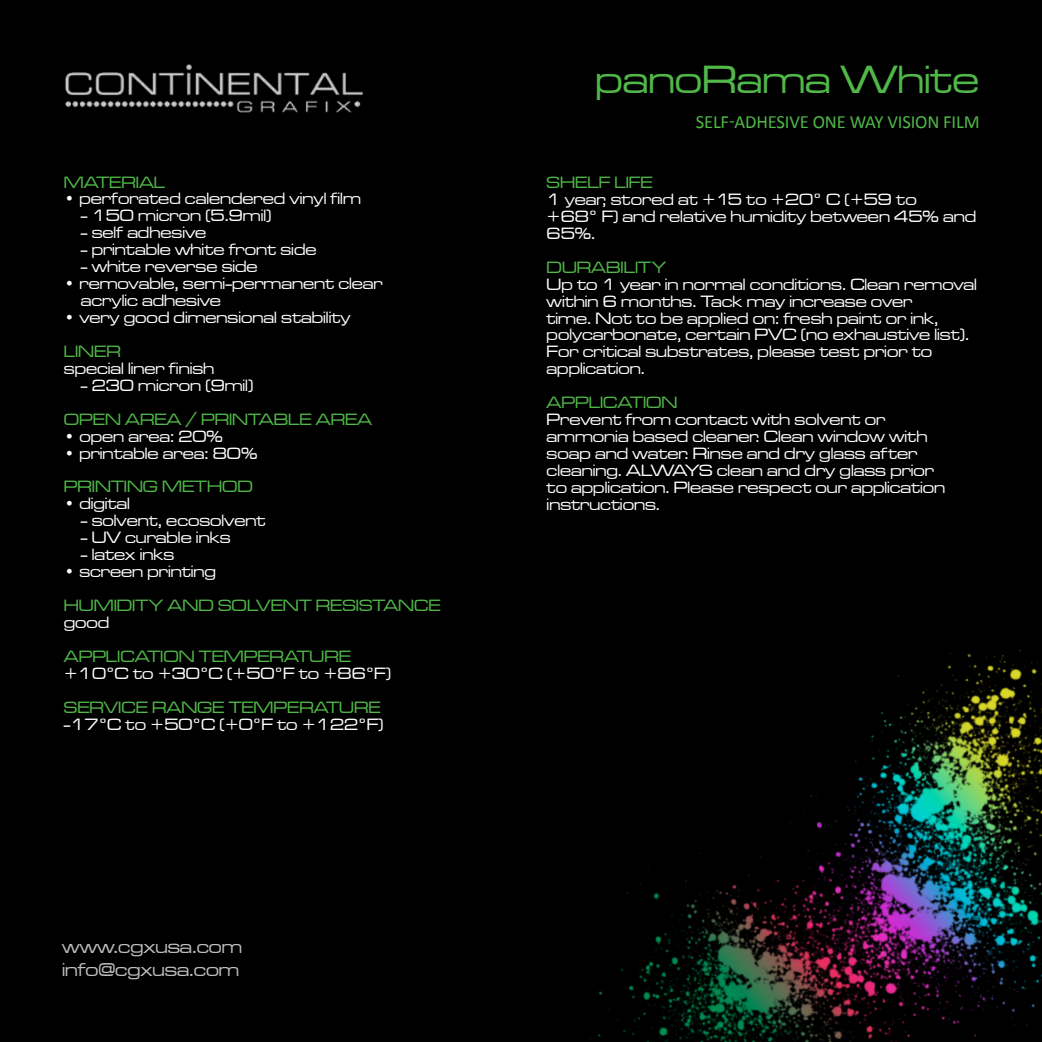
<style>
.page{position:relative;width:1042px;height:1042px;background:#000}
.page>*{position:absolute;margin:0;border:0;box-sizing:border-box;transform-origin:0 0}
.t1{font:40.6px "Microgramma D Medi Exte";color:#50b848}
.t2{font:19.25px/23.1px "Microgramma D Medi Exte";color:#c0bfbf}
.t3{font:18.72px "Calibri";letter-spacing:-.01em;color:#50b848}
.t4{font:16.97px/17px "Microgramma D Medi Exte";color:#fff}
.t5{font:16.97px "Microgramma D Medi Exte";color:#50b848}
</style>
<div class="page">
<img style="left:589px;top:649px;width:453px;height:393px">
<img style="left:65px;top:64px;width:299px;height:49px">
<p class="t5" style="left:64px;top:171px;width:103px">MATERIAL</p>
<p class="t4" style="left:64px;top:190px;width:298px">• perforated calendered vinyl film</p>
<p class="t4" style="left:81px;top:207px;width:192px">- 150 micron (5.9mil)</p>
<p class="t4" style="left:81px;top:224px;width:127px">- self adhesive</p>
<p class="t4" style="left:81px;top:241px;width:237px">- printable white front side</p>
<p class="t4" style="left:81px;top:258px;width:178px">- white reverse side</p>
<p class="t4" style="left:81px;top:275px;width:303px;text-indent:-17px">• removable, semi-permanent clear acrylic adhesive</p>
<p class="t4" style="left:64px;top:308px;width:288px">• very good dimensional stability</p>
<p class="t5" style="left:64px;top:340px;width:58px">LINER</p>
<p class="t4" style="left:64px;top:359px;width:152px">special liner finish</p>
<p class="t4" style="left:81px;top:376px;width:174px">- 230 micron (9mil)</p>
<p class="t5" style="left:64px;top:408px;width:310px">OPEN AREA / PRINTABLE AREA</p>
<p class="t4" style="left:64px;top:427px;width:161px">• open area: 20%</p>
<p class="t4" style="left:64px;top:444px;width:195px">• printable area: 80%</p>
<p class="t5" style="left:64px;top:476px;width:191px">PRINTING METHOD</p>
<p class="t4" style="left:64px;top:495px;width:68px">• digital</p>
<p class="t4" style="left:81px;top:512px;width:186px">- solvent, ecosolvent</p>
<p class="t4" style="left:81px;top:529px;width:151px">- UV curable inks</p>
<p class="t4" style="left:81px;top:546px;width:95px">- latex inks</p>
<p class="t4" style="left:64px;top:562px;width:154px">• screen printing</p>
<p class="t5" style="left:64px;top:594px;width:378px">HUMIDITY AND SOLVENT RESISTANCE</p>
<p class="t4" style="left:64px;top:613px;width:47px">good</p>
<p class="t5" style="left:64px;top:645px;width:289px">APPLICATION TEMPERATURE</p>
<p class="t4" style="left:64px;top:664px;width:328px">+10°C to +30°C (+50°F to +86°F)</p>
<p class="t5" style="left:64px;top:696px;width:318px">SERVICE RANGE TEMPERATURE</p>
<p class="t4" style="left:64px;top:715px;width:321px">-17°C to +50°C (+0°F to +122°F)</p>
<p class="t2" style="left:62px;top:934px;width:181px">www.cgxusa.com info@cgxusa.com</p>
<h1 class="t1" style="left:595px;top:54px;width:385px">panoRama White</h1>
<p class="t3" style="left:696px;top:110px;width:285px">SELF-ADHESIVE ONE WAY VISION FILM</p>
<p class="t5" style="left:547px;top:172px;width:107px">SHELF LIFE</p>
<p class="t4" style="left:547px;top:190px;width:431px">1 year, stored at +15 to +20° C (+59 to<br>+68° F) and relative humidity between 45% and<br>65%.</p>
<p class="t5" style="left:547px;top:256px;width:121px">DURABILITY</p>
<p class="t4" style="left:547px;top:275px;width:432px">Up to 1 year in normal conditions. Clean removal within 6 months. Tack may increase over<br>time. Not to be applied on: fresh paint or ink, polycarbonate, certain PVC (no exhaustive list).<br>For critical substrates, please test prior to application.</p>
<p class="t5" style="left:547px;top:392px;width:132px">APPLICATION</p>
<p class="t4" style="left:547px;top:410px;width:400px">Prevent from contact with solvent or ammonia based cleaner. Clean window with soap and water. Rinse and dry glass after cleaning. ALWAYS clean and dry glass prior to application. Please respect our application instructions.</p>
</div>
